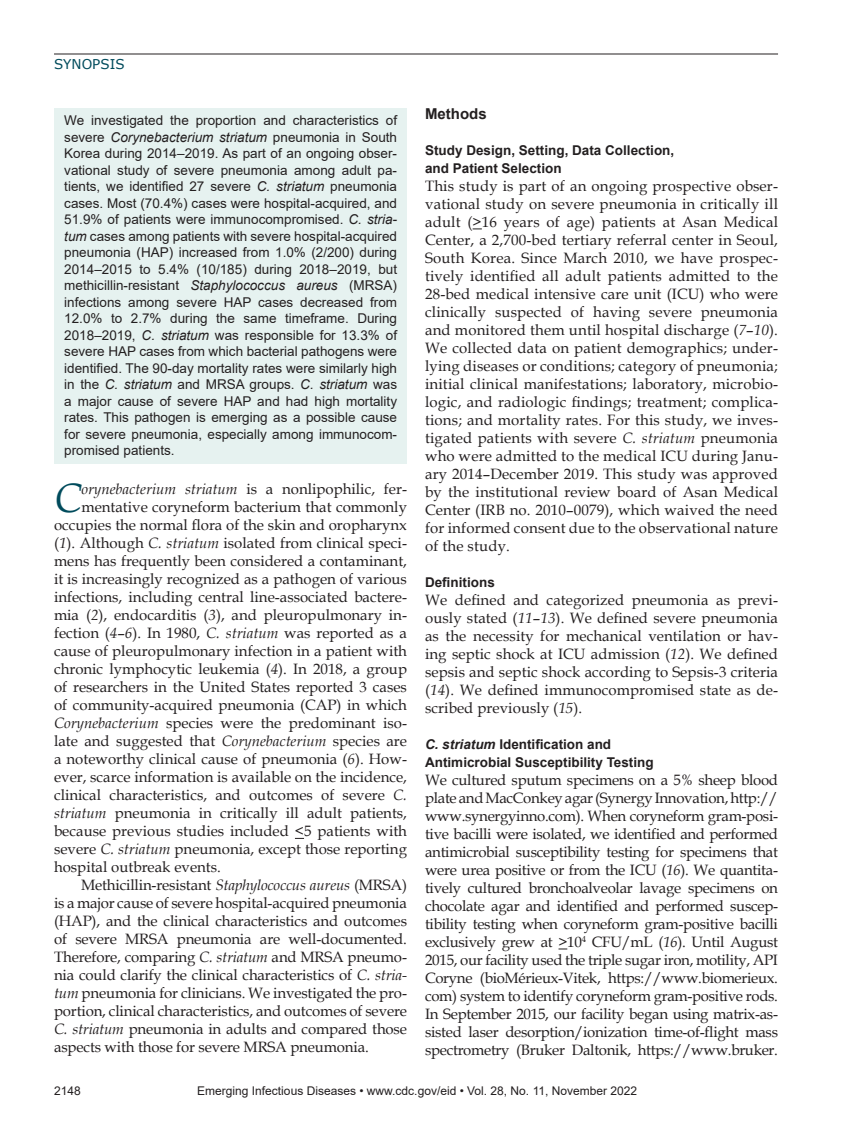
<style>
.page{position:relative;width:851px;height:1134px;background:#fff}
.page>*{position:absolute;margin:0;border:0;box-sizing:border-box;transform-origin:0 0}
.Drop_Cap{font:italic 41.1px "Book Antiqua";color:#004b5c}
.BodyText2{font:15px/18px "Book Antiqua";letter-spacing:.005em;color:#231f20;text-align:justify}
.Drop_Cap-2{font:15px "Book Antiqua";color:#231f20}
.Body_Text{font:15px/18px "Book Antiqua";letter-spacing:-.01em;color:#231f20;text-align:justify}
.Drop_Cap-3{font:italic 15px "Book Antiqua";color:#231f20}
.t1{font:700 15px "Arial";color:#231f20}
.Abstract{font:13.5px/16.5px "Arial";color:#231f20;text-align:justify}
.t2{font:700 13.5px/18px "Arial";color:#231f20}
.t3{font:13.5px "Verdana";color:#004b5c}
.t4{font:12px "Arial";color:#231f20}
.s1{font-style:italic}
.s2{font-style:normal}
</style>
<div class="page">
<hr style="left:54px;top:54px;width:724px;height:1px;background:#231f20">
<div style="left:54px;top:108px;width:353px;height:355px;background:#e6f2f0"></div>
<p class="t3" style="left:54px;top:55px;width:72px">SYNOPSIS</p>
<p class="Abstract" style="left:64px;top:112px;width:334px">We investigated the proportion and characteristics of severe <span class="s1">Corynebacterium striatum</span> pneumonia in South Korea during 2014–2019. As part of an ongoing obser&shy;vational study of severe pneumonia among adult pa&shy;tients, we identified 27 severe <span class="s1">C. striatum</span> pneumonia cases. Most (70.4%) cases were hospital-acquired, and 51.9% of patients were immunocompromised. <span class="s1">C. stria&shy;tum</span> cases among patients with severe hospital-acquired pneumonia (HAP) increased from 1.0% (2/200) during 2014–2015 to 5.4% (10/185) during 2018–2019, but methicillin-resistant <span class="s1">Staphylococcus aureus</span> (MRSA) infections among severe HAP cases decreased from 12.0% to 2.7% during the same timeframe. During 2018–2019, <span class="s1">C. striatum</span> was responsible for 13.3% of severe HAP cases from which bacterial pathogens were identified. The 90-day mortality rates were similarly high in the <span class="s1">C. striatum</span> and MRSA groups. <span class="s1">C. striatum</span> was a major cause of severe HAP and had high mortality rates. This pathogen is emerging as a possible cause for severe pneumonia, especially among immunocom&shy;promised patients.</p>
<p class="Drop_Cap" style="left:54px;top:470px;width:29px">C</p>
<p class="Drop_Cap-3" style="left:81px;top:479px;width:327px">orynebacterium striatum <span class="s2">is a nonlipophilic, fer-</span></p>
<p class="Drop_Cap-2" style="left:81px;top:497px;width:327px">mentative coryneform bacterium that commonly</p>
<p class="Drop_Cap-2" style="left:54px;top:515px;width:354px">occupies the normal flora of the skin and oropharynx</p>
<p class="Drop_Cap-2" style="left:54px;top:533px;width:354px">(<span class="s1">1</span>). Although <span class="s1">C. striatum</span> isolated from clinical speci-</p>
<p class="Drop_Cap-2" style="left:54px;top:551px;width:354px">mens has frequently been considered a contaminant,</p>
<p class="Drop_Cap-2" style="left:54px;top:569px;width:354px">it is increasingly recognized as a pathogen of various</p>
<p class="Drop_Cap-2" style="left:54px;top:587px;width:354px">infections, including central line-associated bactere-</p>
<p class="Drop_Cap-2" style="left:54px;top:605px;width:354px">mia (<span class="s1">2</span>), endocarditis (<span class="s1">3</span>), and pleuropulmonary in-</p>
<p class="Drop_Cap-2" style="left:54px;top:623px;width:354px">fection (<span class="s1">4</span>–<span class="s1">6</span>). In 1980, <span class="s1">C. striatum</span> was reported as a</p>
<p class="Drop_Cap-2" style="left:54px;top:641px;width:354px">cause of pleuropulmonary infection in a patient with</p>
<p class="Drop_Cap-2" style="left:54px;top:659px;width:354px">chronic lymphocytic leukemia (<span class="s1">4</span>). In 2018, a group</p>
<p class="Drop_Cap-2" style="left:54px;top:677px;width:354px">of researchers in the United States reported 3 cases</p>
<p class="Drop_Cap-2" style="left:54px;top:695px;width:354px">of community-acquired pneumonia (CAP) in which</p>
<p class="Drop_Cap-2" style="left:54px;top:713px;width:354px"><span class="s1">Corynebacterium</span> species were the predominant iso-</p>
<p class="Drop_Cap-2" style="left:54px;top:731px;width:354px">late and suggested that <span class="s1">Corynebacterium</span> species are</p>
<p class="Drop_Cap-2" style="left:54px;top:749px;width:354px">a noteworthy clinical cause of pneumonia (<span class="s1">6</span>). How-</p>
<p class="Drop_Cap-2" style="left:54px;top:767px;width:354px">ever, scarce information is available on the incidence,</p>
<p class="Drop_Cap-2" style="left:54px;top:785px;width:354px">clinical characteristics, and outcomes of severe <span class="s1">C.</span></p>
<p class="Drop_Cap-2" style="left:54px;top:803px;width:354px"><span class="s1">striatum</span> pneumonia in critically ill adult patients,</p>
<p class="Drop_Cap-2" style="left:54px;top:821px;width:354px">because previous studies included &lt;5 patients with</p>
<p class="Drop_Cap-2" style="left:54px;top:839px;width:354px">severe <span class="s1">C. striatum</span> pneumonia, except those reporting</p>
<p class="Drop_Cap-2" style="left:54px;top:857px;width:168px">hospital outbreak events.</p>
<p class="Body_Text" style="left:54px;top:876px;width:354px;text-indent:27px">Methicillin-resistant <span class="s1">Staphylococcus aureus</span> (MRSA) is a major cause of severe hospital-acquired pneumonia (HAP), and the clinical characteristics and outcomes of severe MRSA pneumonia are well-documented.<br>Therefore, comparing <span class="s1">C. striatum</span> and MRSA pneumo&shy;nia could clarify the clinical characteristics of <span class="s1">C. stria&shy;tum</span> pneumonia for clinicians. We investigated the pro&shy;portion, clinical characteristics, and outcomes of severe <span class="s1">C. striatum</span> pneumonia in adults and compared those aspects with those for severe MRSA pneumonia.</p>
<h1 class="t1" style="left:425px;top:103px;width:63px">Methods</h1>
<h2 class="t2" style="left:425px;top:141px;width:251px">Study Design, Setting, Data Collection, and Patient Selection</h2>
<p class="BodyText2" style="left:425px;top:177px;width:354px">This study is part of an ongoing prospective obser&shy;vational study on severe pneumonia in critically ill adult (&gt;16 years of age) patients at Asan Medical Center, a 2,700-bed tertiary referral center in Seoul, South Korea. Since March 2010, we have prospec&shy;tively identified all adult patients admitted to the 28-bed medical intensive care unit (ICU) who were clinically suspected of having severe pneumonia and monitored them until hospital discharge (<span class="s1">7</span>–<span class="s1">10</span>).<br>We collected data on patient demographics; under&shy;lying diseases or conditions; category of pneumonia; initial clinical manifestations; laboratory, microbio&shy;logic, and radiologic findings; treatment; complica&shy;tions; and mortality rates. For this study, we inves&shy;tigated patients with severe <span class="s1">C. striatum</span> pneumonia who were admitted to the medical ICU during Janu&shy;ary 2014–December 2019. This study was approved by the institutional review board of Asan Medical Center (IRB no. 2010–0079), which waived the need for informed consent due to the observational nature of the study.</p>
<h2 class="t2" style="left:425px;top:573px;width:71px">Definitions</h2>
<p class="BodyText2" style="left:425px;top:591px;width:354px">We defined and categorized pneumonia as previ&shy;ously stated (<span class="s1">11</span>–<span class="s1">13</span>). We defined severe pneumonia as the necessity for mechanical ventilation or hav&shy;ing septic shock at ICU admission (<span class="s1">12</span>). We defined sepsis and septic shock according to Sepsis-3 criteria (<span class="s1">14</span>). We defined immunocompromised state as de&shy;scribed previously (<span class="s1">15</span>).</p>
<h2 class="t2" style="left:425px;top:735px;width:230px"><span class="s1">C. striatum</span> Identification and<br>Antimicrobial Susceptibility Testing</h2>
<p class="BodyText2" style="left:425px;top:771px;width:354px">We cultured sputum specimens on a 5% sheep blood plate and MacConkey agar (Synergy Innovation, http:// www.synergyinno.com). When coryneform gram-posi&shy;tive bacilli were isolated, we identified and performed antimicrobial susceptibility testing for specimens that were urea positive or from the ICU (<span class="s1">16</span>). We quantita&shy;tively cultured bronchoalveolar lavage specimens on chocolate agar and identified and performed suscep&shy;tibility testing when coryneform gram-positive bacilli exclusively grew at &gt;10<sup>4</sup> CFU/mL (<span class="s1">16</span>). Until August 2015, our facility used the triple sugar iron, motility, API Coryne (bioMérieux-Vitek, https://www.biomerieux. com) system to identify coryneform gram-positive rods.<br>In September 2015, our facility began using matrix-as&shy;sisted laser desorption/ionization time-of-flight mass spectrometry (Bruker Daltonik, https://www.bruker.</p>
<p class="t4" style="left:54px;top:1083px;width:28px">2148</p>
<p class="t4" style="left:197px;top:1083px;width:441px">Emerging Infectious Diseases • www.cdc.gov/eid • Vol. 28, No. 11, November 2022</p>
</div>
